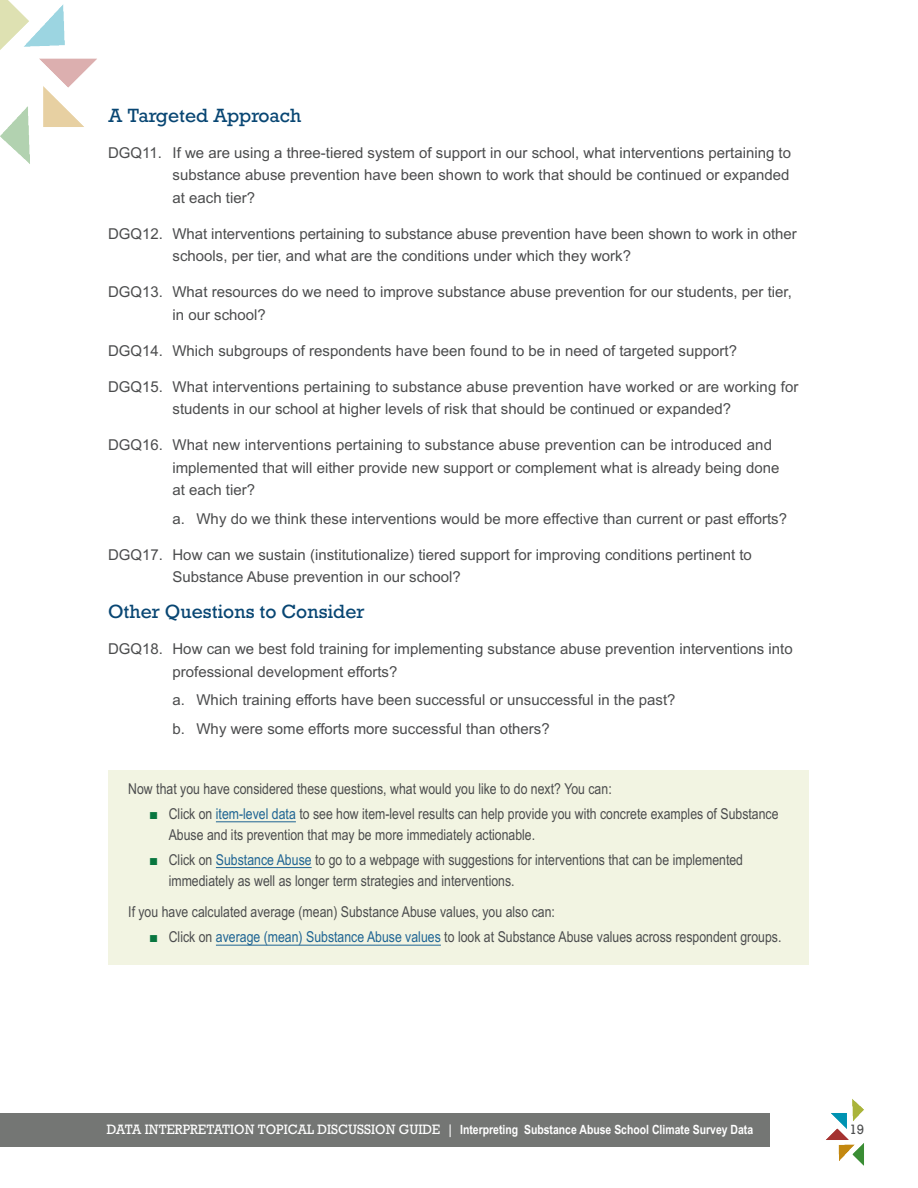
<style>
.page{position:relative;width:918px;height:1188px;background:#fff}
.page>*{position:absolute;margin:0;border:0;box-sizing:border-box;transform-origin:0 0}
.t1{font:18px "Rockwell";color:#084673}
.t2{font:15px/22.5px "Arial";color:#4b4c4d}
.t3{font:15px/21px "Arial Narrow";color:#4b4c4d}
.t4{font:700 12.75px "Arial Narrow";color:#fff}
.t5{font:12.75px "Rockwell";color:#4b4c4d}
.s1{font-family:"Arial";color:#08763f}
.s2{color:#1e6493}
.s3{font-family:"Rockwell";font-weight:400}
</style>
<div class="page">
<div style="left:0;top:1113px;width:770px;height:34px;background:#747674"></div>
<img style="left:0;top:0;width:97px;height:164px">
<img style="left:826px;top:1099px;width:38px;height:67px">
<div style="left:108px;top:770px;width:700px;height:194px;background:#f2f4e2"></div>
<hr style="left:216px;top:821px;width:80px;height:1px;background:#1e6493">
<hr style="left:216px;top:867px;width:96px;height:1px;background:#1e6493">
<hr style="left:216px;top:945px;width:225px;height:1px;background:#1e6493">
<p class="t1" style="left:108px;top:104px;width:195px">A Targeted Approach</p>
<p class="t2" style="left:172px;top:141px;width:620px;text-align:justify;text-indent:-64px">DGQ11. If we are using a three-tiered system of support in our school, what interventions pertaining to substance abuse prevention have been shown to work that should be continued or expanded at each tier?</p>
<p class="t2" style="left:172px;top:222px;width:626px;text-indent:-64px">DGQ12. What interventions pertaining to substance abuse prevention have been shown to work in other schools, per tier, and what are the conditions under which they work?</p>
<p class="t2" style="left:172px;top:281px;width:621px;text-indent:-64px">DGQ13. What resources do we need to improve substance abuse prevention for our students, per tier, in our school?</p>
<p class="t2" style="left:108px;top:339px;width:631px">DGQ14. Which subgroups of respondents have been found to be in need of targeted support?</p>
<p class="t2" style="left:108px;top:375px;width:692px;text-align:center">DGQ15. What interventions pertaining to substance abuse prevention have worked or are working for students in our school at higher levels of risk that should be continued or expanded?</p>
<p class="t2" style="left:172px;top:434px;width:608px;text-indent:-64px">DGQ16. What new interventions pertaining to substance abuse prevention can be introduced and implemented that will either provide new support or complement what is already being done at each tier?</p>
<p class="t2" style="left:172px;top:507px;width:616px">a. Why do we think these interventions would be more effective than current or past efforts?</p>
<p class="t2" style="left:172px;top:543px;width:581px;text-indent:-64px">DGQ17. How can we sustain (institutionalize) tiered support for improving conditions pertinent to<br>Substance Abuse prevention in our school?</p>
<p class="t1" style="left:108px;top:600px;width:258px">Other Questions to Consider</p>
<p class="t2" style="left:172px;top:638px;width:622px;text-indent:-64px">DGQ18. How can we best fold training for implementing substance abuse prevention interventions into professional development efforts?</p>
<p class="t2" style="left:172px;top:686px;width:505px;line-height:28.5px">a. Which training efforts have been successful or unsuccessful in the past? b. Why were some efforts more successful than others?</p>
<p class="t3" style="left:128px;top:778px;width:485px">Now that you have considered these questions, what would you like to do next? You can:</p>
<p class="t3" style="left:169px;top:802px;width:611px;text-indent:-20px"><span class="s1">■</span> Click on <span class="s2">item-level data</span> to see how item-level results can help provide you with concrete examples of Substance<br>Abuse and its prevention that may be more immediately actionable.</p>
<p class="t3" style="left:169px;top:848px;width:576px;text-indent:-20px"><span class="s1">■</span> Click on <span class="s2">Substance Abuse</span> to go to a webpage with suggestions for interventions that can be implemented immediately as well as longer term strategies and interventions.</p>
<p class="t3" style="left:128px;top:901px;width:428px">If you have calculated average (mean) Substance Abuse values, you also can:</p>
<p class="t3" style="left:149px;top:926px;width:634px"><span class="s1">■</span> Click on <span class="s2">average (mean) Substance Abuse values</span> to look at Substance Abuse values across respondent groups.</p>
<p class="t4" style="left:107px;top:1120px;width:648px"><span class="s3">DATA INTERPRETATION TOPICAL DISCUSSION GUIDE |</span> Interpreting Substance Abuse School Climate Survey Data</p>
<p class="t5" style="left:850px;top:1121px;width:16px">19</p>
</div>
